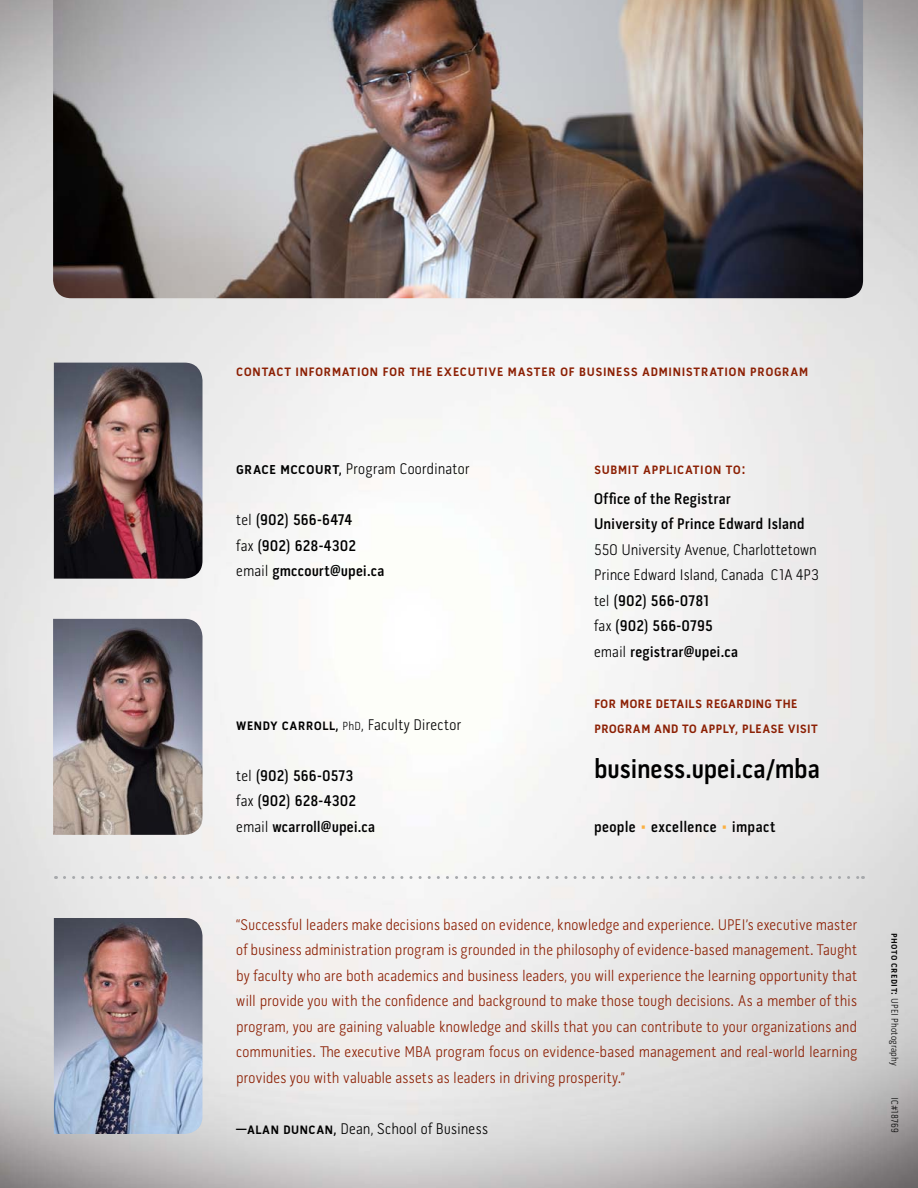
<style>
.page{position:relative;width:918px;height:1188px;background:#fff}
.page>*{position:absolute;margin:0;border:0;box-sizing:border-box;transform-origin:0 0}
.t1{font:600 27.75px "Pill Gothic 300 mg";letter-spacing:-.005em;color:#000}
.t2{font:300 15.75px/25.5px "Pill Gothic 300 mg";letter-spacing:.01em;color:#8c2004;text-align:justify}
.t3{font:300 15.75px/25.5px "Pill Gothic 300 mg";letter-spacing:.01em;color:#000}
.t4{font:600 15.75px/25.5px "Pill Gothic 300 mg";letter-spacing:.005em;color:#000}
.t5{font:600 15.75px "Pill Gothic 300 mg";letter-spacing:.015em;color:#8c2004}
.t6{font:600 15.75px/25.5px "Pill Gothic 300 mg";letter-spacing:-.005em;color:#8c2004}
.t7{font:600 15.75px "Pill Gothic 300 mg";letter-spacing:.025em;color:#000}
.t8{font:300 9.75px "Pill Gothic 300 mg";letter-spacing:.02em;color:#000}
.s1{font-weight:600;font-size:16.5px}
.s2{font-weight:600}
.s3{font-weight:300}
.s4{font-size:12px}
.s5{font-weight:600;font-size:10.5px}
</style>
<div class="page">
<img style="left:0;top:0;width:918px;height:1188px">
<img style="left:54px;top:918px;width:148px;height:216px">
<img style="left:53px;top:619px;width:149px;height:216px">
<img style="left:54px;top:363px;width:148px;height:216px">
<svg style="left:64px;top:876px;width:799px;height:3px"></svg>
<img style="left:53px;top:0;width:810px;height:298px">
<p class="t5" style="left:236px;top:364px;width:564px">contact information for the executive master of business admi nistration program</p>
<p class="t3" style="left:236px;top:458px;width:235px"><span class="s1">Grace McCourt</span><span class="s2">,</span> Program Coordinator</p>
<p class="t4" style="left:236px;top:509px;width:150px"><span class="s3">tel</span> (902) 566-6474<br><span class="s3">fax</span> (902) 628-4302 <span class="s3">email</span> gmccourt@upei.ca</p>
<p class="t3" style="left:236px;top:713px;width:226px"><span class="s2">Wendy Carroll,</span> <span class="s4">PhD</span>, Faculty Director</p>
<p class="t4" style="left:236px;top:764px;width:141px"><span class="s3">tel</span> (902) 566-0573<br><span class="s3">fax</span> (902) 628-4302 <span class="s3">email</span> wcarroll@upei.ca</p>
<p class="t5" style="left:594px;top:462px;width:9px">Submi</p>
<p class="t5" style="left:632px;top:462px;width:115px">t application to:</p>
<p class="t4" style="left:594px;top:487px;width:212px">Office of the Registrar<br>University of Prince Edward Island</p>
<p class="t3" style="left:594px;top:538px;width:227px">550 University Avenue, Charlottetown<br>Prince Edward Island, Canada C1A 4P3 tel <span class="s2">(902) 566-0781<br></span>fax <span class="s2">(902) 566-0795<br></span>email <span class="s2">registrar@upei.ca</span></p>
<p class="t6" style="left:594px;top:691px;width:225px">For more details regarding the program and to apply, please visit</p>
<h1 class="t1" style="left:594px;top:758px;width:227px">business.upei.ca/mba</h1>
<p class="t7" style="left:594px;top:821px;width:183px">people excellence impact</p>
<p class="t2" style="left:236px;top:913px;width:622px">“Successful leaders make decisions based on evidence, knowledge and experience. UPEI’s executive master of business administration program is grounded in the philosophy of evidence-based management. Taught by faculty who are both academics and business leaders, you will experience the learning opportunity that will provide you with the confidence and background to make those tough decisions. As a member of this program, you are gaining valuable knowledge and skills that you can contribute to your organizations and communities. The executive MBA program focus on evidence-based management and real-world learning provides you with valuable assets as leaders in driving prosperity.”</p>
<p class="t3" style="left:236px;top:1117px;width:253px"><span class="s2">—alan duncan,</span> Dean, School of Business</p>
<p class="t8" style="left:899px;top:933px;width:134px;rotate:90deg"><span class="s5">photo credit:</span> UPEI Photography</p>
<p class="t8" style="left:899px;top:1097px;width:37px;rotate:90deg">IC#18769</p>
</div>
